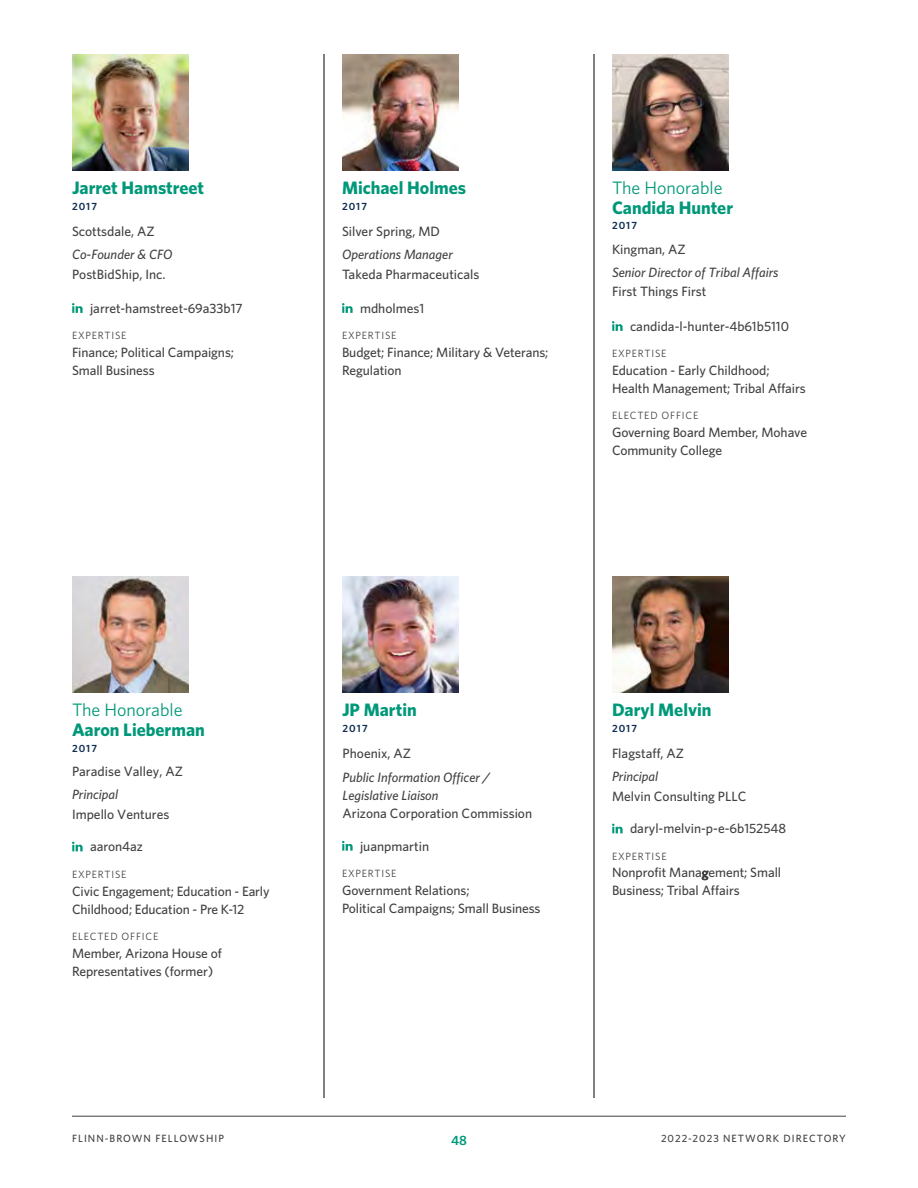
<style>
.page{position:relative;width:918px;height:1188px;background:#fff}
.page>*{position:absolute;margin:0;border:0;box-sizing:border-box;transform-origin:0 0}
.t1{font:700 18px "Whitney";color:#009879}
.t2{font:18px "Whitney";color:#009879}
.t3{font:500 13.5px/18px "Whitney";letter-spacing:-.005em;color:#414042}
.t4{font:italic 500 13.5px/18.3px "Whitney";color:#414042}
.t5{font:600 13.5px "Whitney";color:#009879}
.t6{font:10.5px "Whitney";letter-spacing:.075em;color:#414042}
.t7{font:500 10.5px "Whitney";letter-spacing:.1em;color:#414042}
.t8{font:600 10.5px "Whitney";letter-spacing:.1em;color:#0f2d52}
.s1{font-weight:400}
</style>
<div class="page">
<hr style="left:324px;top:54px;width:1px;height:1044px;background:#000">
<hr style="left:594px;top:54px;width:1px;height:1044px;background:#000">
<hr style="left:72px;top:1116px;width:774px;height:1px;background:#414042">
<svg style="left:72px;top:303px;width:11px;height:10px"></svg>
<img style="left:72px;top:54px;width:117px;height:117px">
<svg style="left:342px;top:303px;width:11px;height:10px"></svg>
<img style="left:342px;top:54px;width:117px;height:117px">
<svg style="left:612px;top:321px;width:11px;height:10px"></svg>
<img style="left:612px;top:54px;width:117px;height:117px">
<svg style="left:72px;top:842px;width:11px;height:9px"></svg>
<img style="left:72px;top:576px;width:117px;height:117px">
<svg style="left:342px;top:841px;width:11px;height:10px"></svg>
<img style="left:342px;top:576px;width:117px;height:117px">
<svg style="left:612px;top:824px;width:11px;height:9px"></svg>
<img style="left:612px;top:576px;width:117px;height:117px">
<h1 class="t1" style="left:72px;top:177px;width:134px">Jarret Hamstreet</h1>
<p class="t8" style="left:72px;top:200px;width:26px">2017</p>
<p class="t3" style="left:72px;top:222px;width:84px">Scottsdale, AZ</p>
<p class="t4" style="left:72px;top:245px;width:102px">Co-Founder &amp; CFO</p>
<p class="t3" style="left:72px;top:264px;width:95px">PostBidShip, Inc.</p>
<p class="t3" style="left:90px;top:299px;width:154px">jarret-hamstreet-69a33b17</p>
<p class="t6" style="left:72px;top:329px;width:56px">EXPERTISE</p>
<p class="t3" style="left:72px;top:343px;width:164px">Finance; Political Campaigns;<br>Small Business</p>
<h1 class="t1" style="left:342px;top:177px;width:126px">Michael Holmes</h1>
<p class="t8" style="left:342px;top:200px;width:26px">2017</p>
<p class="t3" style="left:342px;top:222px;width:100px">Silver Spring, MD</p>
<p class="t4" style="left:342px;top:245px;width:112px">Operations Manager</p>
<p class="t3" style="left:342px;top:264px;width:139px">Takeda Pharmaceuticals</p>
<p class="t3" style="left:360px;top:299px;width:66px">mdholmes1</p>
<p class="t6" style="left:342px;top:329px;width:56px">EXPERTISE</p>
<p class="t3" style="left:342px;top:343px;width:208px">Budget; Finance; Military &amp; Veterans;<br>Regulation</p>
<h1 class="t2" style="left:612px;top:177px;width:112px">The Honorable</h1>
<h1 class="t1" style="left:612px;top:197px;width:123px">Candida Hunter</h1>
<p class="t8" style="left:612px;top:219px;width:26px">2017</p>
<p class="t3" style="left:612px;top:240px;width:75px">Kingman, AZ</p>
<p class="t4" style="left:612px;top:263px;width:168px">Senior Director of Tribal Affairs</p>
<p class="t3" style="left:612px;top:282px;width:96px">First Things First</p>
<p class="t3" style="left:630px;top:317px;width:161px">candida-l-hunter-4b61b5110</p>
<p class="t6" style="left:612px;top:347px;width:56px">EXPERTISE</p>
<p class="t3" style="left:612px;top:361px;width:195px">Education - Early Childhood;<br>Health Management; Tribal Affairs</p>
<p class="t6" style="left:612px;top:410px;width:88px">ELECTED OFFICE</p>
<p class="t3" style="left:612px;top:423px;width:197px">Governing Board Member, Mohave<br>Community College</p>
<h1 class="t2" style="left:72px;top:699px;width:112px">The Honorable</h1>
<h1 class="t1" style="left:72px;top:719px;width:134px">Aaron Lieberman</h1>
<p class="t8" style="left:72px;top:741px;width:26px">2017</p>
<p class="t3" style="left:72px;top:762px;width:112px">Paradise Valley, AZ</p>
<p class="t4" style="left:72px;top:785px;width:48px">Principal</p>
<p class="t3" style="left:72px;top:804px;width:99px">Impello Ventures</p>
<p class="t3" style="left:90px;top:837px;width:55px">aaron4az</p>
<p class="t6" style="left:72px;top:868px;width:56px">EXPERTISE</p>
<p class="t3" style="left:72px;top:882px;width:199px">Civic Engagement; Education - Early<br>Childhood; Education - Pre K-12</p>
<p class="t6" style="left:72px;top:930px;width:88px">ELECTED OFFICE</p>
<p class="t3" style="left:72px;top:944px;width:152px">Member, Arizona House of<br>Representatives (former)</p>
<h1 class="t1" style="left:342px;top:699px;width:76px">JP Martin</h1>
<p class="t8" style="left:343px;top:722px;width:27px">2017</p>
<p class="t3" style="left:343px;top:744px;width:70px">Phoenix, AZ</p>
<p class="t4" style="left:343px;top:767px;width:149px">Public Information Officer /<br>Legislative Liaison</p>
<p class="t3" style="left:343px;top:804px;width:191px">Arizona Corporation Commission</p>
<p class="t3" style="left:360px;top:837px;width:71px">juanpmartin</p>
<p class="t6" style="left:342px;top:867px;width:56px">EXPERTISE</p>
<p class="t3" style="left:342px;top:881px;width:200px">Government Relations;<br>Political Campaigns; Small Business</p>
<h1 class="t1" style="left:612px;top:699px;width:101px">Daryl Melvin</h1>
<p class="t8" style="left:612px;top:722px;width:26px">2017</p>
<p class="t3" style="left:612px;top:744px;width:73px">Flagstaff, AZ</p>
<p class="t4" style="left:612px;top:767px;width:48px">Principal</p>
<p class="t3" style="left:612px;top:786px;width:136px">Melvin Consulting PLLC</p>
<p class="t3" style="left:630px;top:819px;width:158px">daryl-melvin-p-e-6b152548</p>
<p class="t6" style="left:612px;top:850px;width:56px">EXPERTISE</p>
<p class="t3" style="left:612px;top:863px;width:171px">Nonprofit Mana<span class="s1">g</span>ement; Small<br>Business; Tribal Affairs</p>
<p class="t7" style="left:72px;top:1132px;width:153px">FLINN-BROWN FELLOWSHIP</p>
<p class="t5" style="left:451px;top:1132px;width:17px">48</p>
<p class="t7" style="left:661px;top:1132px;width:186px">2022-2023 NETWORK DIRECTORY</p>
</div>
